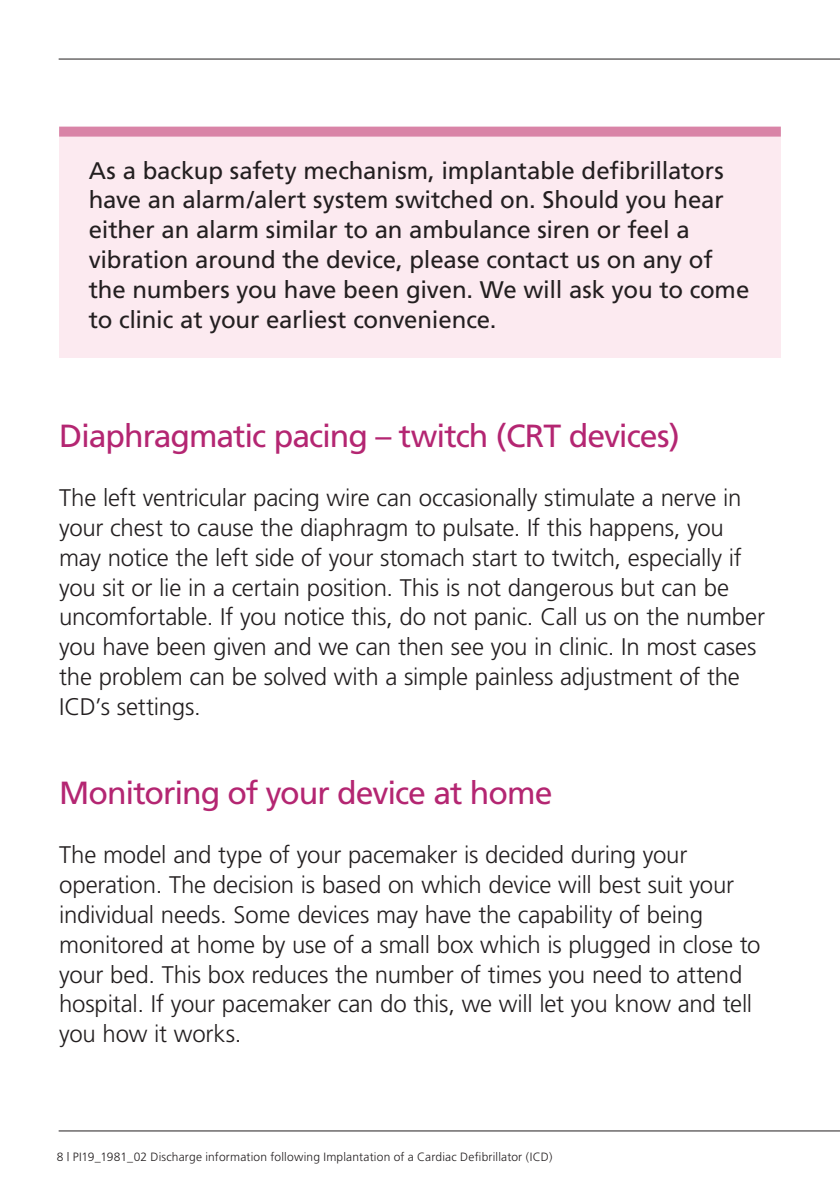
<style>
.page{position:relative;width:840px;height:1191px;background:#fff}
.page>*{position:absolute;margin:0;border:0;box-sizing:border-box;transform-origin:0 0}
.t1{font:32px "Frutiger";letter-spacing:-.03em;color:#b42672}
.t2{font:300 24px/29.8px "Frutiger";letter-spacing:-.01em;color:#231f20}
.t3{font:24px/29.8px "Frutiger";letter-spacing:-.005em;color:#231f20}
.t4{font:300 12px "Frutiger";letter-spacing:.015em;color:#231f20}
</style>
<div class="page">
<hr style="left:59px;top:59px;width:780px;height:1px;background:#231f20">
<hr style="left:59px;top:1130px;width:780px;height:1px;background:#231f20">
<div style="left:59px;top:130px;width:721px;height:227px;background:#fceaf0"></div>
<div style="left:59px;top:127px;width:721px;height:10px;background:#d984a7"></div>
<p class="t3" style="left:89px;top:155px;width:661px">As a backup safety mechanism, implantable defibrillators have an alarm/alert system switched on. Should you hear either an alarm similar to an ambulance siren or feel a vibration around the device, please contact us on any of the numbers you have been given. We will ask you to come to clinic at your earliest convenience.</p>
<h1 class="t1" style="left:59px;top:417px;width:622px">Diaphragmatic pacing – twitch (CRT devices)</h1>
<p class="t2" style="left:59px;top:483px;width:707px">The left ventricular pacing wire can occasionally stimulate a nerve in your chest to cause the diaphragm to pulsate. If this happens, you may notice the left side of your stomach start to twitch, especially if you sit or lie in a certain position. This is not dangerous but can be uncomfortable. If you notice this, do not panic. Call us on the number you have been given and we can then see you in clinic. In most cases the problem can be solved with a simple painless adjustment of the ICD’s settings.</p>
<h1 class="t1" style="left:59px;top:774px;width:494px">Monitoring of your device at home</h1>
<p class="t2" style="left:59px;top:840px;width:702px">The model and type of your pacemaker is decided during your operation. The decision is based on which device will best suit your individual needs. Some devices may have the capability of being monitored at home by use of a small box which is plugged in close to your bed. This box reduces the number of times you need to attend hospital. If your pacemaker can do this, we will let you know and tell you how it works.</p>
<p class="t4" style="left:57px;top:1150px;width:450px">8 | PI19_1981_02 Discharge information following Implantation of a Cardiac Defibri llator</p>
<p class="t4" style="left:529px;top:1150px;width:24px">(IC D</p>
</div>
